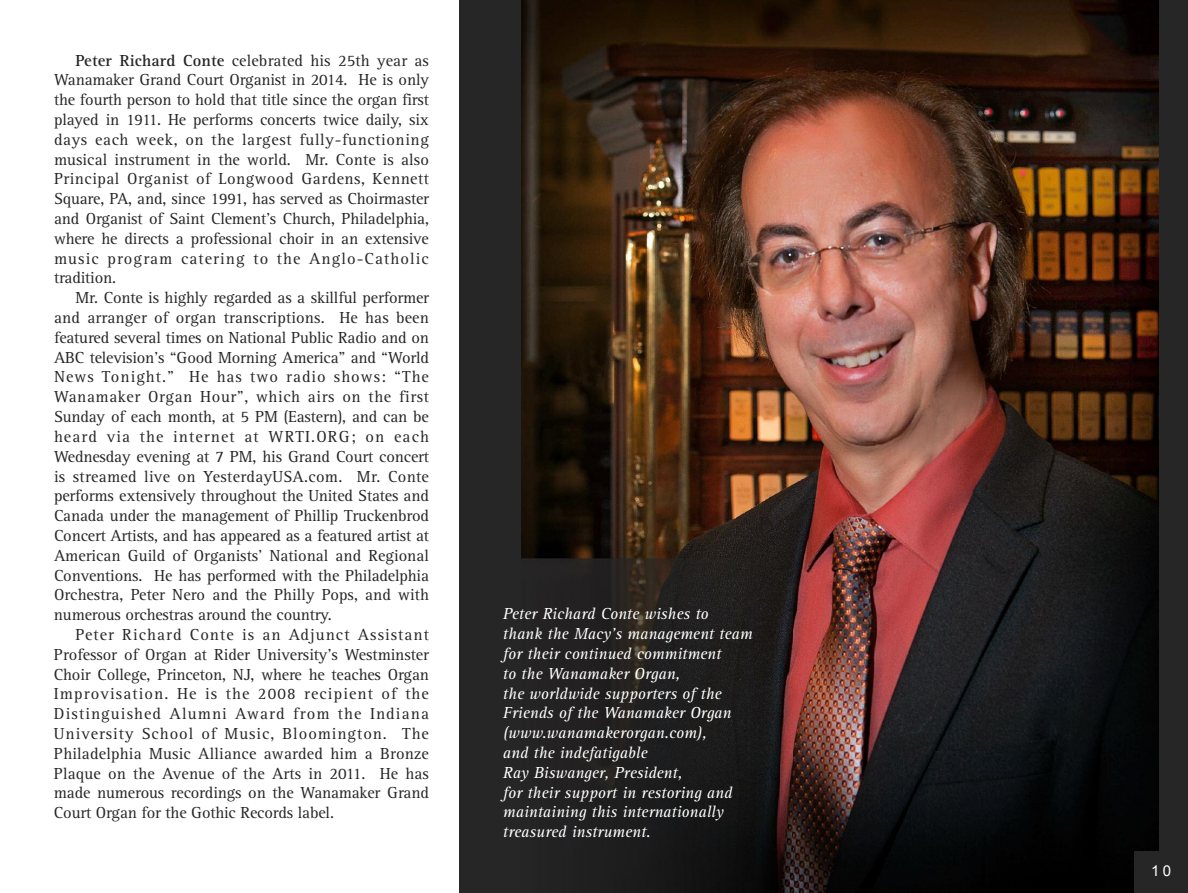
<style>
.page{position:relative;width:1188px;height:893px;background:#fff}
.page>*{position:absolute;margin:0;border:0;box-sizing:border-box;transform-origin:0 0}
.t1{font:16.5px/19.8px "Rotis Serif";letter-spacing:-.01em;color:#272627;text-align:justify}
.t2{font:italic 16.5px/19.8px "Rotis Serif";color:#fff}
.t3{font:15px "Arial";color:#fff}
.s1{font-weight:700}
</style>
<div class="page">
<div style="left:459px;top:0;width:729px;height:893px;background:#272627"></div>
<img style="left:521px;top:0;width:638px;height:893px">
<img style="left:521px;top:558px;width:271px;height:335px">
<div style="left:1134px;top:851px;width:54px;height:42px;background:#272627"></div>
<p class="t1" style="left:54px;top:52px;width:377px;text-indent:22px"><span class="s1">Peter Richard Conte</span> celebrated his 25th year as Wanamaker Grand Court Organist in 2014. He is only the fourth person to hold that title since the organ first played in 1911. He performs concerts twice daily, six days each week, on the largest fully-functioning musical instrument in the world. Mr. Conte is also Principal Organist of Longwood Gardens, Kennett Square, PA, and, since 1991, has served as Choirmaster and Organist of Saint Clement’s Church, Philadelphia, where he directs a professional choir in an extensive music program catering to the Anglo-Catholic tradition.</p>
<p class="t1" style="left:54px;top:289px;width:377px;text-indent:22px">Mr. Conte is highly regarded as a skillful performer and arranger of organ transcriptions. He has been featured several times on National Public Radio and on ABC television’s “Good Morning America” and “World News Tonight.” He has two radio shows: “The Wanamaker Organ Hour”, which airs on the first Sunday of each month, at 5 PM (Eastern), and can be heard via the internet at WRTI.ORG; on each Wednesday evening at 7 PM, his Grand Court concert is streamed live on YesterdayUSA.com. Mr. Conte performs extensively throughout the United States and Canada under the management of Phillip Truckenbrod Concert Artists, and has appeared as a featured artist at American Guild of Organists’ National and Regional Conventions. He has performed with the Philadelphia Orchestra, Peter Nero and the Philly Pops, and with numerous orchestras around the country.</p>
<p class="t1" style="left:54px;top:626px;width:377px;text-indent:22px">Peter Richard Conte is an Adjunct Assistant Professor of Organ at Rider University’s Westminster Choir College, Princeton, NJ, where he teaches Organ Improvisation. He is the 2008 recipient of the Distinguished Alumni Award from the Indiana University School of Music, Bloomington. The Philadelphia Music Alliance awarded him a Bronze Plaque on the Avenue of the Arts in 2011. He has made numerous recordings on the Wanamaker Grand Court Organ for the Gothic Records label.</p>
<p class="t2" style="left:503px;top:605px;width:251px">Peter Richard Conte wishes to<br>thank the Macy’s management team for their continued commitment<br>to the Wanamaker Organ,<br>the worldwide supporters of the<br>Friends of the Wanamaker Organ (www.wanamakerorgan.com),<br>and the indefatigable<br>Ray Biswanger, President,<br>for their support in restoring and maintaining this internationally treasured instrument.</p>
<p class="t3" style="left:1151px;top:862px;width:22px">10</p>
</div>
